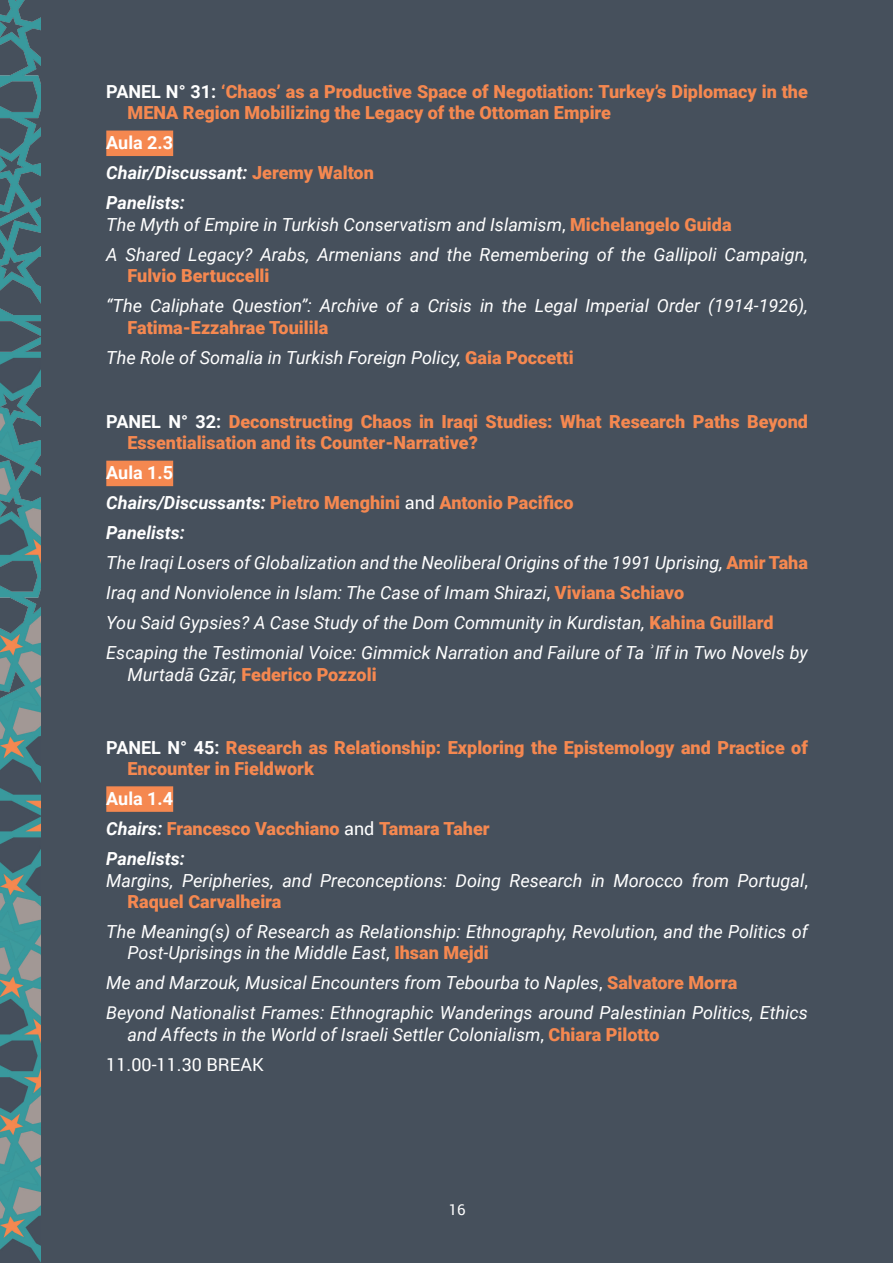
<style>
.page{position:relative;width:893px;height:1263px;background:#46505c}
.page>*{position:absolute;margin:0;border:0;box-sizing:border-box;transform-origin:0 0}
.t1{font:italic 18px/21.5px "Roboto";color:#fff}
.t2{font:900 18px/21.5px "Roboto";color:#f58850}
.t3{font:italic 700 18px "Roboto";color:#fff}
.t4{font:700 18px "Roboto";color:#fff}
.t5{font:18px "Roboto";color:#fff}
.t6{font:15px "Roboto";color:#fff}
.s1{font-weight:700;color:#fff}
.s2{font-weight:900;font-style:normal;color:#f58850}
.s3{font-style:normal}
.s4{font-weight:700;font-style:italic;color:#fff}
.s5{font-weight:400;color:#fff}
.s6{font-family:"Montserrat";font-weight:500}
</style>
<div class="page">
<img style="left:0;top:0;width:40px;height:1261px">
<div style="left:106px;top:131px;width:67px;height:25px;background:#f58850"></div>
<div style="left:106px;top:461px;width:67px;height:25px;background:#f58850"></div>
<div style="left:106px;top:786px;width:67px;height:26px;background:#f58850"></div>
<p class="t2" style="left:128px;top:80px;width:682px;text-indent:-21px"><span class="s1">PANEL N° 31:</span> ‘Chaos’ as a Productive Space of Negotiation: Turkey’s Diplomacy in the<br>MENA Region Mobilizing the Legacy of the Ottoman Empire</p>
<p class="t4" style="left:106px;top:130px;width:68px">Aula 2.3</p>
<p class="t3" style="left:106px;top:160px;width:269px">Chair/Discussant: <span class="s2">Jeremy Walton</span></p>
<p class="t3" style="left:106px;top:190px;width:80px">Panelists:</p>
<p class="t1" style="left:106px;top:213px;width:627px">The Myth of Empire in Turkish Conservatism and Islamism<span class="s3">,</span> <span class="s2">Michelangelo Guida</span></p>
<p class="t1" style="left:128px;top:243px;width:682px;text-indent:-21px">A Shared Legacy? Arabs, Armenians and the Remembering of the Gallipoli Campaign,<br><span class="s2">Fulvio Bertuccelli</span></p>
<p class="t1" style="left:128px;top:294px;width:682px;text-indent:-21px">“The Caliphate Question”: Archive of a Crisis in the Legal Imperial Order (1914-1926),<br><span class="s2">Fatima-Ezzahrae Touilila</span></p>
<p class="t1" style="left:106px;top:346px;width:469px">The Role of Somalia in Turkish Foreign Policy, <span class="s2">Gaia Poccetti</span></p>
<p class="t2" style="left:128px;top:410px;width:682px;text-indent:-21px"><span class="s1">PANEL N° 32:</span> Deconstructing Chaos in Iraqi Studies: What Research Paths Beyond<br>Essentialisation and its Counter-Narrative?</p>
<p class="t4" style="left:106px;top:460px;width:68px">Aula 1.5</p>
<p class="t2" style="left:106px;top:492px;width:469px"><span class="s4">Chairs/Discussants:</span> Pietro Menghini <span class="s5">and</span> Antonio Pacifico</p>
<p class="t3" style="left:106px;top:520px;width:80px">Panelists:</p>
<p class="t1" style="left:106px;top:551px;width:703px">The Iraqi Losers of Globalization and the Neoliberal Origins of the 1991 Uprising, <span class="s2">Amir Taha</span></p>
<p class="t1" style="left:106px;top:581px;width:579px">Iraq and Nonviolence in Islam: The Case of Imam Shirazi<span class="s3">,</span> <span class="s2">Viviana Schiavo</span></p>
<p class="t1" style="left:106px;top:611px;width:669px">You Said Gypsies? A Case Study of the Dom Community in Kurdistan, <span class="s2">Kahina Guillard</span></p>
<p class="t1" style="left:128px;top:641px;width:682px;text-indent:-21px">Escaping the Testimonial Voice: Gimmick Narration and Failure of Ta<span class="s6">ʾ</span>līf in Two Novels by<br>Murtadā Gzār, <span class="s2">Federico Pozzoli</span></p>
<p class="t2" style="left:128px;top:736px;width:682px;text-indent:-21px"><span class="s1">PANEL N° 45:</span> Research as Relationship: Exploring the Epistemology and Practice of<br>Encounter in Fieldwork</p>
<p class="t4" style="left:106px;top:786px;width:68px">Aula 1.4</p>
<p class="t2" style="left:106px;top:817px;width:385px"><span class="s4">Chairs:</span> Francesco Vacchiano <span class="s5">and</span> Tamara Taher</p>
<p class="t3" style="left:106px;top:846px;width:80px">Panelists:</p>
<p class="t1" style="left:128px;top:869px;width:682px;text-indent:-21px">Margins, Peripheries, and Preconceptions: Doing Research in Morocco from Portugal<span class="s3">,<br></span><span class="s2">Raquel Carvalheira</span></p>
<p class="t1" style="left:128px;top:920px;width:682px;text-indent:-21px">The Meaning(s) of Research as Relationship: Ethnography, Revolution, and the Politics of<br>Post-Uprisings in the Middle East<span class="s3">,</span> <span class="s2">Ihsan Mejdi</span></p>
<p class="t1" style="left:106px;top:971px;width:633px">Me and Marzouk, Musical Encounters from Tebourba to Naples<span class="s3">,</span> <span class="s2">Salvatore Morra</span></p>
<p class="t1" style="left:128px;top:1001px;width:682px;text-indent:-21px">Beyond Nationalist Frames: Ethnographic Wanderings around Palestinian Politics, Ethics and Affects in the World of Israeli Settler Colonialism<span class="s3">,</span> <span class="s2">Chiara Pilotto</span></p>
<p class="t5" style="left:106px;top:1052px;width:159px">11.00-11.30 BREAK</p>
<p class="t6" style="left:449px;top:1199px;width:18px">16</p>
</div>
